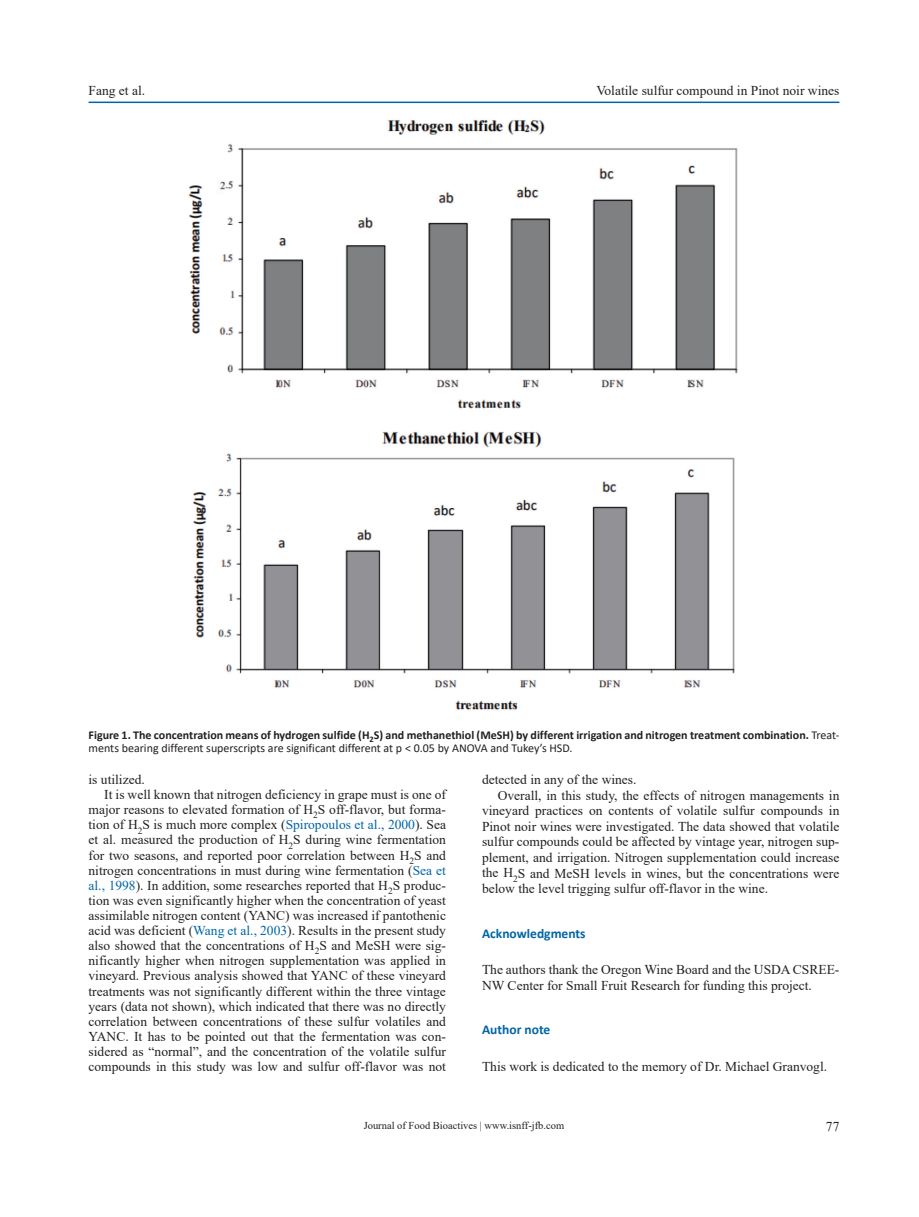
<style>
.page{position:relative;width:919px;height:1217px;background:#fff}
.page>*{position:absolute;margin:0;border:0;box-sizing:border-box;transform-origin:0 0}
.t1{font:13.5px/15.6px "Times New Roman";color:#231f20}
.t2{font:700 13.5px "Calibri";color:#0065a4}
.t3{font:700 12px/13.5px "Calibri";color:#231f20}
.t4{font:10.5px "Times New Roman";color:#231f20}
.s1{font-weight:400}
.s2{color:#0065a4}
</style>
<div class="page">
<hr style="left:88px;top:101px;width:751px;height:2px;background:#0065a4">
<img style="left:188px;top:120px;width:550px;height:590px">
<p class="t1" style="left:88px;top:82px;width:58px">Fang et al.</p>
<p class="t1" style="left:596px;top:82px;width:244px">Volatile sulfur compound in Pinot noir wines</p>
<p class="t3" style="left:88px;top:727px;width:752px">Figure 1. The concentration means of hydrogen sulfide (H<sub>2</sub>S) and methanethiol (MeSH) by different irrigation and nitrogen treatment combination. <span class="s1">Treat&shy;ments bearing different superscripts are significant different at p &lt; 0.05 by ANOVA and Tukey’s HSD.</span></p>
<p class="t1" style="left:88px;top:771px;width:58px">is utilized.</p>
<p class="t1" style="left:104px;top:786px;width:343px">It is well known that nitrogen deficiency in grape must is one of</p>
<p class="t1" style="left:88px;top:801px;width:359px">major reasons to elevated formation of H<sub>2</sub>S off-flavor, but forma-</p>
<p class="t1" style="left:88px;top:816px;width:359px">tion of H<sub>2</sub>S is much more complex (<span class="s2">Spiropoulos et al., 2000</span>). Sea</p>
<p class="t1" style="left:88px;top:831px;width:359px">et al. measured the production of H<sub>2</sub>S during wine fermentation</p>
<p class="t1" style="left:88px;top:846px;width:359px">for two seasons, and reported poor correlation between H<sub>2</sub>S and</p>
<p class="t1" style="left:88px;top:861px;width:359px">nitrogen concentrations in must during wine fermentation (<span class="s2">Sea et</span></p>
<p class="t1" style="left:88px;top:876px;width:359px"><span class="s2">al., 1998</span>). In addition, some researches reported that H<sub>2</sub>S produc-</p>
<p class="t1" style="left:88px;top:891px;width:359px">tion was even significantly higher when the concentration of yeast</p>
<p class="t1" style="left:88px;top:906px;width:359px">assimilable nitrogen content (YANC) was increased if pantothenic</p>
<p class="t1" style="left:88px;top:922px;width:359px">acid was deficient (<span class="s2">Wang et al., 2003</span>). Results in the present study</p>
<p class="t1" style="left:88px;top:937px;width:359px">also showed that the concentrations of H<sub>2</sub>S and MeSH were sig-</p>
<p class="t1" style="left:89px;top:952px;width:359px">nificantly higher when nitrogen supplementation was applied in</p>
<p class="t1" style="left:89px;top:967px;width:359px">vineyard. Previous analysis showed that YANC of these vineyard</p>
<p class="t1" style="left:89px;top:982px;width:359px">treatments was not significantly different within the three vintage</p>
<p class="t1" style="left:89px;top:997px;width:359px">years (data not shown), which indicated that there was no directly</p>
<p class="t1" style="left:89px;top:1012px;width:359px">correlation between concentrations of these sulfur volatiles and</p>
<p class="t1" style="left:89px;top:1027px;width:359px">YANC. It has to be pointed out that the fermentation was con-</p>
<p class="t1" style="left:89px;top:1042px;width:359px">sidered as “normal”, and the concentration of the volatile sulfur</p>
<p class="t1" style="left:89px;top:1057px;width:359px">compounds in this study was low and sulfur off-flavor was not</p>
<p class="t1" style="left:482px;top:771px;width:156px">detected in any of the wines.</p>
<p class="t1" style="left:497px;top:786px;width:343px">Overall, in this study, the effects of nitrogen managements in</p>
<p class="t1" style="left:482px;top:802px;width:359px">vineyard practices on contents of volatile sulfur compounds in</p>
<p class="t1" style="left:482px;top:817px;width:359px">Pinot noir wines were investigated. The data showed that volatile</p>
<p class="t1" style="left:482px;top:833px;width:359px">sulfur compounds could be affected by vintage year, nitrogen sup-</p>
<p class="t1" style="left:482px;top:848px;width:359px">plement, and irrigation. Nitrogen supplementation could increase</p>
<p class="t1" style="left:482px;top:864px;width:359px">the H<sub>2</sub>S and MeSH levels in wines, but the concentrations were</p>
<p class="t1" style="left:482px;top:880px;width:287px">below the level trigging sulfur off-flavor in the wine.</p>
<p class="t2" style="left:482px;top:923px;width:105px">Acknowledgments</p>
<p class="t1" style="left:482px;top:961px;width:359px">The authors thank the Oregon Wine Board and the USDA CSREE-<br>NW Center for Small Fruit Research for funding this project.</p>
<p class="t2" style="left:482px;top:1020px;width:70px">Author note</p>
<p class="t1" style="left:482px;top:1058px;width:346px">This work is dedicated to the memory of Dr. Michael Granvogl.</p>
<p class="t4" style="left:363px;top:1117px;width:202px">Journal of Food Bioactives | www.isnff-jfb.com</p>
<p class="t1" style="left:825px;top:1118px;width:15px">77</p>
</div>
